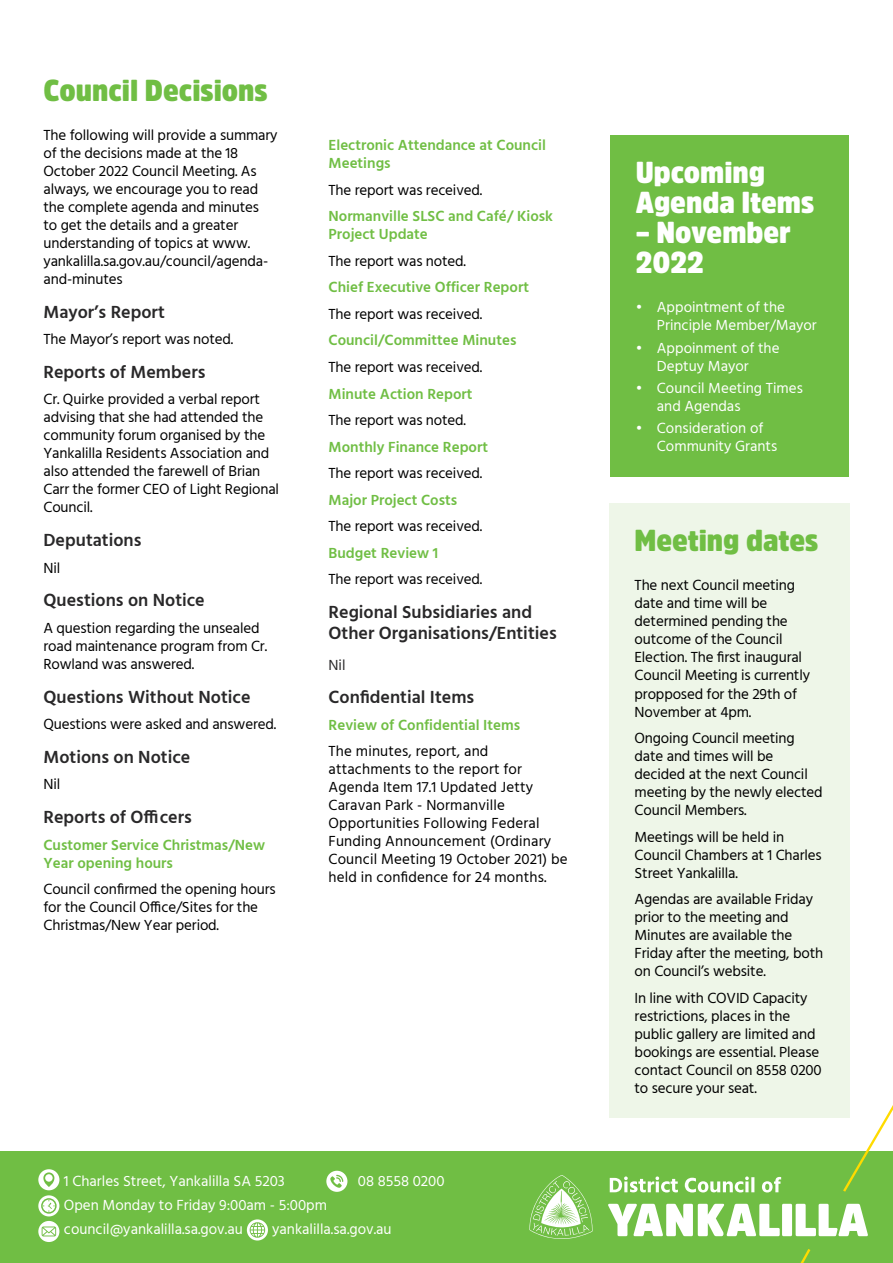
<style>
.page{position:relative;width:893px;height:1263px;background:#fff}
.page>*{position:absolute;margin:0;border:0;box-sizing:border-box;transform-origin:0 0}
.t1{font:900 30px/30px "Amsi Pro Narw";color:#fff}
.t2{font:900 30px "Amsi Pro Narw";color:#70be44}
.t3{font:600 18px/21px "Hind";color:#292829}
.t4{font:15px/18px "Hind";letter-spacing:-.01em;color:#000}
.t5{font:600 15px/18px "Hind";color:#70be44}
.t6{font:15px/18px "Hind";color:#fff}
.t7{font:15px/18px "Hind";letter-spacing:.01em;color:#000}
.t8{font:15px "Hind";color:#292829}
</style>
<div class="page">
<div style="left:609px;top:503px;width:241px;height:615px;background:#eef6e8"></div>
<div style="left:610px;top:135px;width:239px;height:342px;background:#70be44"></div>
<div style="left:0;top:1152px;width:893px;height:111px;background:#70be44"></div>
<div style="left:38px;top:1169px;width:21px;height:21px;background:#fff;border-radius:50%"></div>
<svg style="left:43px;top:1172px;width:11px;height:15px"></svg>
<svg style="left:38px;top:1195px;width:21px;height:21px"></svg>
<svg style="left:41px;top:1198px;width:16px;height:16px"></svg>
<div style="left:326px;top:1171px;width:21px;height:21px;background:#fff;border-radius:50%"></div>
<svg style="left:330px;top:1175px;width:13px;height:13px"></svg>
<svg style="left:247px;top:1219px;width:21px;height:21px"></svg>
<svg style="left:250px;top:1222px;width:15px;height:16px"></svg>
<svg style="left:38px;top:1221px;width:21px;height:21px"></svg>
<svg style="left:42px;top:1226px;width:14px;height:10px"></svg>
<svg style="left:610px;top:1176px;width:171px;height:16px"></svg>
<svg style="left:841px;top:1105px;width:52px;height:87px"></svg>
<svg style="left:800px;top:1249px;width:11px;height:14px"></svg>
<svg style="left:796px;top:1204px;width:72px;height:32px"></svg>
<div style="left:782px;top:1204px;width:10px;height:32px;background:#fff;border-radius:2px"></div>
<svg style="left:608px;top:1204px;width:172px;height:32px"></svg>
<svg style="left:529px;top:1175px;width:63px;height:64px"></svg>
<h1 class="t2" style="left:44px;top:69px;width:226px">Council Decisions</h1>
<p class="t4" style="left:44px;top:127px;width:236px">The following will provide a summary of the decisions made at the 18<br>October 2022 Council Meeting. As always, we encourage you to read the complete agenda and minutes<br>to get the details and a greater understanding of topics at www. yankalilla.sa.gov.au/council/agenda&shy;and-minutes</p>
<p class="t3" style="left:44px;top:301px;width:123px">Mayor’s Report</p>
<p class="t4" style="left:44px;top:331px;width:191px">The Mayor’s report was noted.</p>
<p class="t3" style="left:44px;top:361px;width:163px">Reports of Members</p>
<p class="t4" style="left:44px;top:391px;width:237px">Cr. Quirke provided a verbal report advising that she had attended the community forum organised by the<br>Yankalilla Residents Association and also attended the farewell of Brian<br>Carr the former CEO of Light Regional<br>Council.</p>
<p class="t3" style="left:44px;top:529px;width:100px">Deputations</p>
<p class="t4" style="left:44px;top:560px;width:18px">Nil</p>
<p class="t3" style="left:44px;top:590px;width:163px">Questions on Notice</p>
<p class="t4" style="left:44px;top:620px;width:225px">A question regarding the unsealed road maintenance program from Cr.<br>Rowland was answered.</p>
<p class="t3" style="left:44px;top:686px;width:209px">Questions Without Notice</p>
<p class="t4" style="left:44px;top:716px;width:234px">Questions were asked and answered.</p>
<p class="t3" style="left:44px;top:746px;width:148px">Motions on Notice</p>
<p class="t4" style="left:44px;top:776px;width:18px">Nil</p>
<p class="t3" style="left:44px;top:806px;width:150px">Reports of Officers</p>
<p class="t5" style="left:44px;top:835px;width:223px">Customer Service Christmas/New<br>Year opening hours</p>
<p class="t4" style="left:44px;top:881px;width:234px">Council confirmed the opening hours for the Council Office/Sites for the<br>Christmas/New Year period.</p>
<p class="t5" style="left:329px;top:136px;width:219px">Electronic Attendance at Council<br>Meetings</p>
<p class="t4" style="left:329px;top:182px;width:155px">The report was received.</p>
<p class="t5" style="left:329px;top:207px;width:226px">Normanville SLSC and Café/ Kiosk<br>Project Update</p>
<p class="t4" style="left:329px;top:253px;width:139px">The report was noted.</p>
<p class="t5" style="left:329px;top:278px;width:202px">Chief Executive Officer Report</p>
<p class="t4" style="left:329px;top:306px;width:155px">The report was received.</p>
<p class="t5" style="left:329px;top:331px;width:189px">Council/Committee Minutes</p>
<p class="t4" style="left:329px;top:359px;width:155px">The report was received.</p>
<p class="t5" style="left:329px;top:384px;width:145px">Minute Action Report</p>
<p class="t4" style="left:329px;top:412px;width:139px">The report was noted.</p>
<p class="t5" style="left:329px;top:437px;width:161px">Monthly Finance Report</p>
<p class="t4" style="left:329px;top:465px;width:155px">The report was received.</p>
<p class="t5" style="left:329px;top:490px;width:130px">Major Project Costs</p>
<p class="t4" style="left:329px;top:518px;width:155px">The report was received.</p>
<p class="t5" style="left:329px;top:543px;width:111px">Budget Review 1</p>
<p class="t4" style="left:329px;top:571px;width:155px">The report was received.</p>
<p class="t3" style="left:329px;top:601px;width:230px">Regional Subsidiaries and<br>Other Organisations/Entities</p>
<p class="t8" style="left:329px;top:654px;width:19px">Nil</p>
<p class="t3" style="left:329px;top:687px;width:147px">Confidential Items</p>
<p class="t5" style="left:329px;top:716px;width:193px">Review of Confidential Items</p>
<p class="t7" style="left:329px;top:743px;width:241px">The minutes, report, and attachments to the report for<br>Agenda Item 17.1 Updated Jetty<br>Caravan Park - Normanville<br>Opportunities Following Federal<br>Funding Announcement (Ordinary<br>Council Meeting 19 October 2021) be held in confidence for 24 months.</p>
<p class="t6" style="left:64px;top:1173px;width:222px">1 Charles Street, Yankalilla SA 5203</p>
<p class="t6" style="left:358px;top:1173px;width:88px">08 8558 0200</p>
<p class="t6" style="left:64px;top:1194px;width:265px;line-height:24px">Open Monday to Friday 9:00am - 5:00pm council@yankalilla.sa.gov.au</p>
<p class="t6" style="left:272px;top:1221px;width:121px">yankalilla.sa.gov.au</p>
<h1 class="t1" style="left:636px;top:157px;width:180px">Upcoming<br>Agenda Items</h1>
<h1 class="t1" style="left:636px;top:217px;width:157px">– November<br>2022</h1>
<p class="t6" style="left:657px;top:299px;width:161px;text-indent:-21px">• Appointment of the<br>Principle Member/Mayor</p>
<p class="t6" style="left:657px;top:339px;width:124px;text-indent:-21px">• Appoinment of the<br>Deptuy Mayor</p>
<p class="t6" style="left:657px;top:380px;width:147px;text-indent:-21px">• Council Meeting Times and Agendas</p>
<p class="t6" style="left:657px;top:420px;width:122px;text-indent:-21px">• Consideration of<br>Community Grants</p>
<h1 class="t2" style="left:635px;top:520px;width:185px">Meeting dates</h1>
<p class="t4" style="left:635px;top:577px;width:177px">The next Council meeting date and time will be determined pending the outcome of the Council<br>Election. The first inaugural<br>Council Meeting is currently propposed for the 29th of<br>November at 4pm.</p>
<p class="t4" style="left:635px;top:730px;width:190px">Ongoing Council meeting date and times will be decided at the next Council meeting by the newly elected<br>Council Members.</p>
<p class="t4" style="left:635px;top:828px;width:189px">Meetings will be held in<br>Council Chambers at 1 Charles<br>Street Yankalilla.</p>
<p class="t4" style="left:635px;top:891px;width:190px">Agendas are available Friday prior to the meeting and<br>Minutes are available the<br>Friday after the meeting, both on Council’s website.</p>
<p class="t4" style="left:635px;top:989px;width:189px">In line with COVID Capacity restrictions, places in the public gallery are limited and bookings are essential. Please contact Council on 8558 0200 to secure your seat.</p>
</div>
